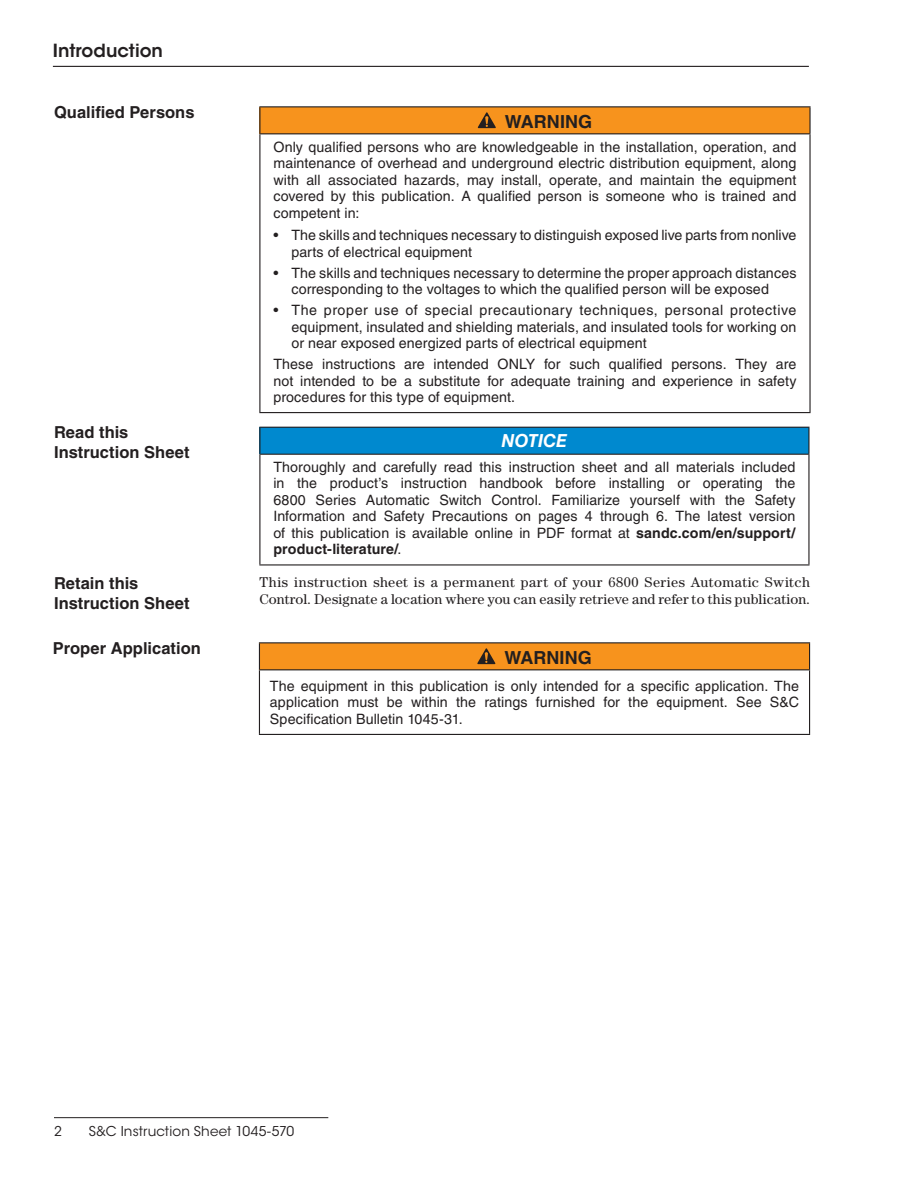
<style>
.page{position:relative;width:918px;height:1188px;background:#fff}
.page>*{position:absolute;margin:0;border:0;box-sizing:border-box;transform-origin:0 0}
.t1{font:700 18px "Helvetica LT Std";color:#231f20}
.t2{font:600 18px "ITC Avant Garde Std";color:#231f20}
.t3{font:italic 700 18px "Helvetica LT Std";color:#fff}
.t4{font:700 16.5px/19.5px "Helvetica LT Std";color:#231f20}
.t5{font:14.25px/16.5px "Helvetica LT Std";letter-spacing:.005em;color:#231f20;text-align:justify}
.t6{font:14.25px/16.5px "Century Std";letter-spacing:.02em;color:#231f20}
.t7{font:13.5px "ITC Avant Garde Std";letter-spacing:.01em;color:#231f20}
.s1{font-weight:700}
</style>
<div class="page">
<hr style="left:54px;top:1117px;width:274px;height:1px;background:#231f20">
<div style="left:260px;top:107px;width:550px;height:27px;background:#f7931d"></div>
<hr style="left:259px;top:134px;width:1px;height:278px;background:#231f20">
<hr style="left:809px;top:134px;width:2px;height:278px;background:#231f20">
<hr style="left:259px;top:412px;width:552px;height:1px;background:#231f20">
<hr style="left:259px;top:106px;width:552px;height:1px;background:#231f20">
<svg style="left:259px;top:107px;width:1px;height:26px"></svg>
<hr style="left:809px;top:107px;width:2px;height:26px;background:#231f20">
<hr style="left:259px;top:133px;width:552px;height:1px;background:#231f20">
<svg style="left:478px;top:112px;width:18px;height:16px"></svg>
<div style="left:260px;top:427px;width:549px;height:27px;background:#0089cf"></div>
<hr style="left:259px;top:427px;width:551px;height:1px;background:#231f20">
<svg style="left:259px;top:428px;width:1px;height:26px"></svg>
<hr style="left:808px;top:428px;width:2px;height:26px;background:#231f20">
<hr style="left:259px;top:454px;width:551px;height:1px;background:#231f20">
<hr style="left:259px;top:455px;width:1px;height:109px;background:#231f20">
<hr style="left:808px;top:455px;width:2px;height:109px;background:#231f20">
<hr style="left:259px;top:564px;width:551px;height:2px;background:#231f20">
<div style="left:259px;top:643px;width:551px;height:27px;background:#f7931d"></div>
<hr style="left:259px;top:642px;width:551px;height:1px;background:#231f20">
<svg style="left:259px;top:643px;width:1px;height:26px"></svg>
<svg style="left:809px;top:643px;width:1px;height:26px"></svg>
<hr style="left:259px;top:669px;width:551px;height:1px;background:#231f20">
<hr style="left:259px;top:670px;width:1px;height:64px;background:#231f20">
<hr style="left:809px;top:670px;width:1px;height:64px;background:#231f20">
<hr style="left:259px;top:734px;width:551px;height:1px;background:#231f20">
<svg style="left:477px;top:648px;width:18px;height:16px"></svg>
<hr style="left:53px;top:66px;width:756px;height:1px;background:#231f20">
<p class="t2" style="left:53px;top:39px;width:112px">Introduction</p>
<p class="t4" style="left:54px;top:102px;width:142px">Qualified Persons</p>
<p class="t1" style="left:505px;top:111px;width:89px">WARNING</p>
<p class="t5" style="left:273px;top:138px;width:525px">Only qualified persons who are knowledgeable in the installation, operation, and maintenance of overhead and underground electric distribution equipment, along with all associated hazards, may install, operate, and maintain the equipment covered by this publication. A qualified person is someone who is trained and competent in:</p>
<p class="t5" style="left:291px;top:227px;width:507px;text-indent:-18px">• The skills and techniques necessary to distinguish exposed live parts from nonlive parts of electrical equipment</p>
<p class="t5" style="left:291px;top:264px;width:507px;text-indent:-18px">• The skills and techniques necessary to determine the proper approach distances corresponding to the voltages to which the qualified person will be exposed</p>
<p class="t5" style="left:291px;top:302px;width:507px;text-indent:-18px">• The proper use of special precautionary techniques, personal protective equipment, insulated and shielding materials, and insulated tools for working on or near exposed energized parts of electrical equipment</p>
<p class="t5" style="left:273px;top:356px;width:525px">These instructions are intended ONLY for such qualified persons. They are not intended to be a substitute for adequate training and experience in safety procedures for this type of equipment.</p>
<p class="t4" style="left:54px;top:423px;width:137px">Read this<br>Instruction Sheet</p>
<p class="t3" style="left:502px;top:430px;width:67px">NOTICE</p>
<p class="t5" style="left:273px;top:459px;width:524px">Thoroughly and carefully read this instruction sheet and all materials included in the product’s instruction handbook before installing or operating the 6800 Series Automatic Switch Control. Familiarize yourself with the Safety Information and Safety Precautions on pages 4 through 6. The latest version of this publication is available online in PDF format at <span class="s1">sandc.com/en/support/ product-literature/</span>.</p>
<p class="t4" style="left:54px;top:574px;width:137px">Retain this<br>Instruction Sheet</p>
<p class="t6" style="left:259px;top:574px;width:552px">This instruction sheet is a permanent part of your 6800 Series Automatic Switch<br>Control. Designate a location where you can easily retrieve and refer to this publication.</p>
<p class="t4" style="left:53px;top:638px;width:150px">Proper Application</p>
<p class="t1" style="left:504px;top:647px;width:89px">WARNING</p>
<p class="t5" style="left:270px;top:677px;width:531px">The equipment in this publication is only intended for a specific application. The application must be within the ratings furnished for the equipment. See S&amp;C Specification Bulletin 1045-31.</p>
<p class="t7" style="left:54px;top:1123px;width:9px">2</p>
<p class="t7" style="left:89px;top:1123px;width:207px">S&amp;C Instruction Sheet 1045-570</p>
</div>
